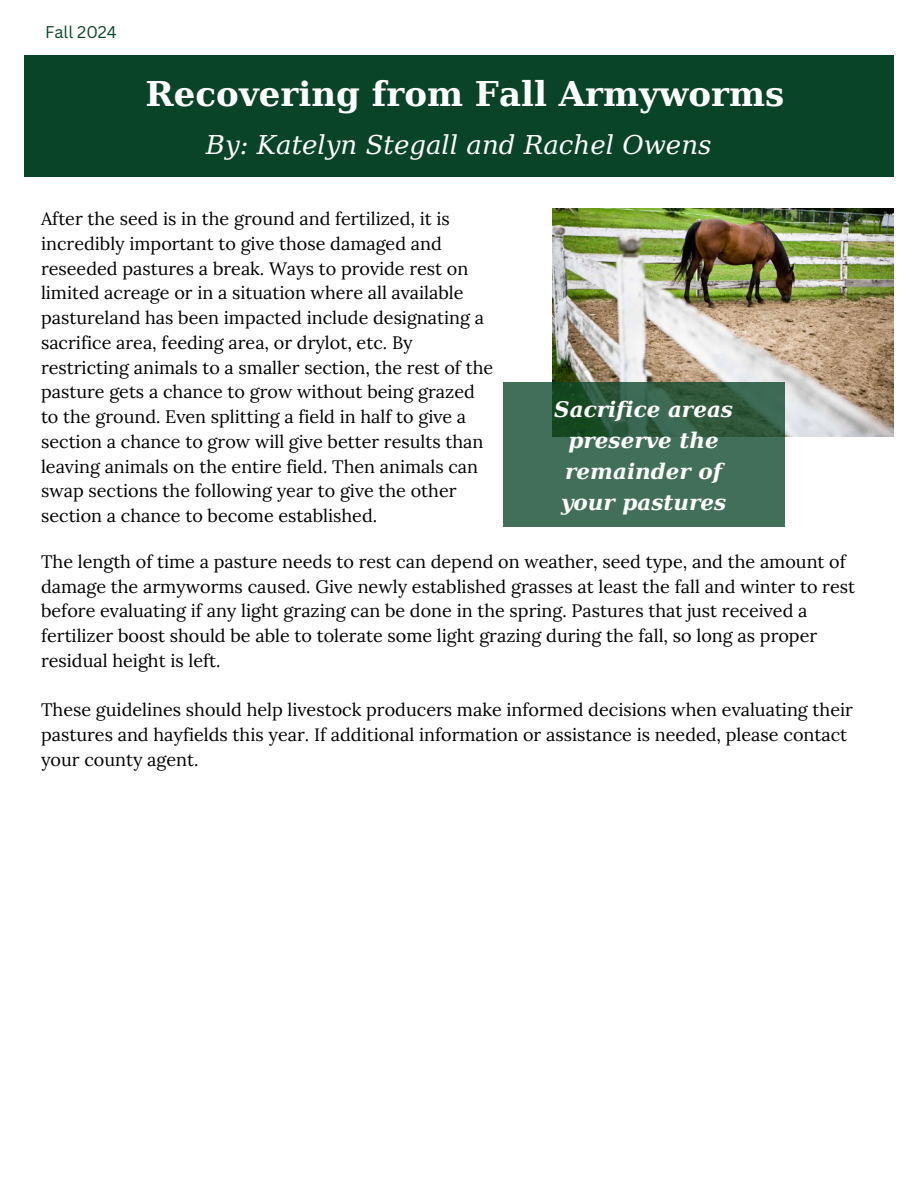
<style>
.page{position:relative;width:918px;height:1188px;background:#fff}
.page>*{position:absolute;margin:0;border:0;box-sizing:border-box;transform-origin:0 0}
.t1{font:700 34.05px "DejaVu Serif";color:#fff}
.t2{font:italic 26.1px "DejaVu Serif";color:#fff}
.t3{font:italic 700 21.6px/30.9px "DejaVu Serif";color:#fff;text-align:center}
.t4{font:18px/24.8px "Lora";color:#000}
.t5{font:16.5px "Canva Sans";color:#0a4428}
</style>
<div class="page">
<div style="left:24px;top:56px;width:870px;height:121px;background:#0a4428"></div>
<img style="left:553px;top:209px;width:340px;height:227px">
<svg style="left:503px;top:382px;width:281px;height:145px;fill:#426f59"></svg>
<h2 class="t5" style="left:45px;top:20px;width:73px">Fall 2024</h2>
<p class="t1" style="left:146px;top:74px;width:640px">Recovering from Fall Armyworms</p>
<h3 class="t2" style="left:206px;top:130px;width:507px">By: Katelyn Stegall and Rachel Owens</h3>
<p class="t4" style="left:41px;top:206px;width:454px">After the seed is in the ground and fertilized, it is incredibly important to give those damaged and reseeded pastures a break. Ways to provide rest on limited acreage or in a situation where all available pastureland has been impacted include designating a sacrifice area, feeding area, or drylot, etc. By restricting animals to a smaller section, the rest of the pasture gets a chance to grow without being grazed to the ground. Even splitting a field in half to give a section a chance to grow will give better results than leaving animals on the entire field. Then animals can swap sections the following year to give the other section a chance to become established.</p>
<h1 class="t3" style="left:554px;top:394px;width:180px">Sacrifice areas preserve the remainder of your pastures</h1>
<p class="t4" style="left:41px;top:549px;width:816px">The length of time a pasture needs to rest can depend on weather, seed type, and the amount of damage the armyworms caused. Give newly established grasses at least the fall and winter to rest before evaluating if any light grazing can be done in the spring. Pastures that just received a fertilizer boost should be able to tolerate some light grazing during the fall, so long as proper residual height is left.</p>
<p class="t4" style="left:41px;top:697px;width:813px">These guidelines should help livestock producers make informed decisions when evaluating their pastures and hayfields this year. If additional information or assistance is needed, please contact your county agent.</p>
</div>
